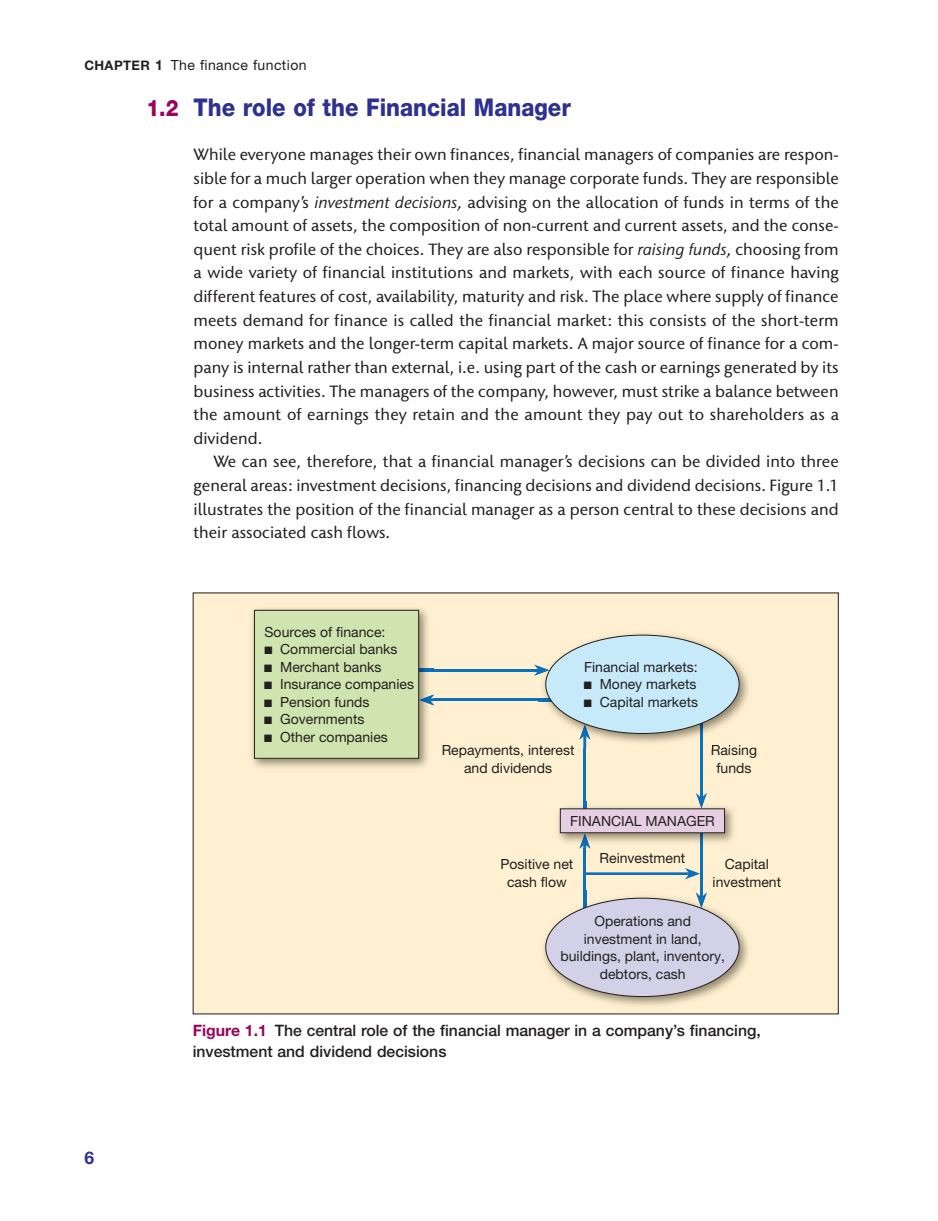
<style>
.page{position:relative;width:938px;height:1221px;background:#fff}
.page>*{position:absolute;margin:0;border:0;box-sizing:border-box;transform-origin:0 0}
.t1{font:800 24.5px "Helvetica Neue LTW1 G";color:#2e3092;scale:.9 1}
.t2{font:700 17.5px "Helvetica Neue LTW1 G";color:#2e3092}
.t3{font:500 16.1px/23.6px "Stone Humanist ITC Pro";color:#231f20;text-align:justify}
.t4{font:500 15.75px/21px "Helvetica Neue LTW1 G";color:#231f20}
.t5{font:14px/17.5px "Helvetica Neue LTW1 G";color:#231f20;text-align:center}
.t6{font:14px "Helvetica Neue LTW1 G";letter-spacing:.03em;color:#231f20}
.t7{font:10.5px "Pearson MATHPRO02";color:#231f20}
.s1{font-weight:700;font-size:13.12px}
.s2{font-weight:700}
.s3{font-size:22.75px;color:#9e015e}
.s4{font-style:italic}
.s5{font-family:"Pearson MATHPRO02";font-size:10.5px}
.s6{font-weight:700;color:#9e015e}
</style>
<div class="page">
<div style="left:193px;top:593px;width:645px;height:420px;background:#fef0d0"></div>
<hr style="left:583px;top:734px;width:3px;height:79px;background:#0a71ba">
<hr style="left:583px;top:844px;width:3px;height:78px;background:#0a71ba">
<hr style="left:700px;top:719px;width:2px;height:80px;background:#0a71ba">
<hr style="left:700px;top:820px;width:2px;height:78px;background:#0a71ba">
<hr style="left:419px;top:668px;width:120px;height:3px;background:#0a71ba">
<hr style="left:584px;top:872px;width:106px;height:2px;background:#0a71ba">
<svg style="left:684px;top:868px;width:16px;height:11px"></svg>
<hr style="left:429px;top:698px;width:125px;height:3px;background:#0a71ba">
<img style="left:252px;top:608px;width:181px;height:160px">
<img style="left:419px;top:668px;width:14px;height:3px">
<img style="left:419px;top:694px;width:14px;height:11px">
<div style="left:254px;top:610px;width:164px;height:148px;background:#cfe4ae"></div>
<div style="left:254px;top:610px;width:165px;height:148px;border:1px solid #231f20"></div>
<img style="left:558px;top:801px;width:176px;height:46px">
<svg style="left:583px;top:801px;width:3px;height:7px"></svg>
<img style="left:579px;top:833px;width:11px;height:14px">
<svg style="left:696px;top:792px;width:11px;height:16px"></svg>
<img style="left:700px;top:833px;width:2px;height:14px">
<div style="left:560px;top:808px;width:164px;height:24px;background:#e7cfe3"></div>
<div style="left:560px;top:808px;width:165px;height:25px;border:1px solid #231f20"></div>
<img style="left:543px;top:890px;width:205px;height:116px">
<img style="left:583px;top:890px;width:3px;height:18px">
<svg style="left:696px;top:890px;width:11px;height:2px"></svg>
<img style="left:696px;top:892px;width:11px;height:16px">
<div style="left:545px;top:898px;width:194px;height:98px;background:#d3d1e8;border-radius:50%"></div>
<img style="left:538px;top:633px;width:210px;height:115px">
<svg style="left:579px;top:739px;width:11px;height:9px"></svg>
<img style="left:579px;top:724px;width:11px;height:15px">
<img style="left:700px;top:723px;width:2px;height:25px">
<svg style="left:534px;top:664px;width:15px;height:12px"></svg>
<img style="left:538px;top:698px;width:13px;height:3px">
<img style="left:538px;top:745px;width:36px;height:3px">
<img style="left:712px;top:745px;width:42px;height:3px">
<div style="left:545px;top:635px;width:194px;height:98px;background:#c6eafa;border-radius:50%"></div>
<p class="t6" style="left:84px;top:56px;width:224px"><span class="s1">CHAPTER</span> <span class="s2">1</span> The finance function</p>
<h1 class="t1" style="left:146px;top:92px;width:473px"><span class="s3">1.2</span> The role of the Financial Manager</h1>
<p class="t3" style="left:193px;top:143px;width:647px">While everyone manages their own finances, financial managers of companies are respon&shy;sible for a much larger operation when they manage corporate funds. They are responsible for a company’s <span class="s4">investment decisions,</span> advising on the allocation of funds in terms of the total amount of assets, the composition of non-current and current assets, and the conse&shy;quent risk profile of the choices. They are also responsible for <span class="s4">raising funds,</span> choosing from a wide variety of financial institutions and markets, with each source of finance having different features of cost, availability, maturity and risk. The place where supply of finance meets demand for finance is called the financial market: this consists of the short-term money markets and the longer-term capital markets. A major source of finance for a com&shy;pany is internal rather than external, i.e. using part of the cash or earnings generated by its business activities. The managers of the company, however, must strike a balance between the amount of earnings they retain and the amount they pay out to shareholders as a dividend.</p>
<p class="t3" style="left:193px;top:450px;width:646px;text-indent:20px">We can see, therefore, that a financial manager’s decisions can be divided into three general areas: investment decisions, financing decisions and dividend decisions. Figure 1.1 illustrates the position of the financial manager as a person central to these decisions and their associated cash flows.</p>
<p class="t5" style="left:264px;top:623px;width:122px">Sources of finance:</p>
<p class="t5" style="left:280px;top:640px;width:119px">Commercial banks</p>
<p class="t5" style="left:264px;top:658px;width:118px"><span class="s5">.</span> Merchant banks</p>
<p class="t5" style="left:264px;top:675px;width:151px"><span class="s5">.</span> Insurance companies</p>
<p class="t5" style="left:264px;top:693px;width:106px"><span class="s5">.</span> Pension funds</p>
<p class="t5" style="left:264px;top:710px;width:101px"><span class="s5">.</span> Governments</p>
<p class="t5" style="left:264px;top:728px;width:125px"><span class="s5">.</span> Other companies</p>
<p class="t7" style="left:265px;top:644px;width:9px">.</p>
<p class="t5" style="left:584px;top:658px;width:115px;text-align:justify">Financial markets: <span class="s5">.</span> Money markets <span class="s5">.</span> Capital markets</p>
<p class="t5" style="left:441px;top:741px;width:134px">Repayments, interest and dividends</p>
<p class="t5" style="left:711px;top:741px;width:48px">Raising funds</p>
<p class="t5" style="left:570px;top:812px;width:146px">FINANCIAL MANAGER</p>
<p class="t5" style="left:599px;top:849px;width:87px">Reinvestment</p>
<p class="t5" style="left:500px;top:855px;width:74px">Positive net cash flow</p>
<p class="t5" style="left:712px;top:855px;width:70px">Capital investment</p>
<p class="t5" style="left:560px;top:912px;width:166px">Operations and investment in land, buildings, plant, inventory, debtors, cash</p>
<p class="t2" style="left:84px;top:1146px;width:11px">6</p>
<p class="t4" style="left:193px;top:1019px;width:569px"><span class="s6">Figure 1.1</span> The central role of the financial manager in a company’s financing, investment and dividend decisions</p>
</div>
